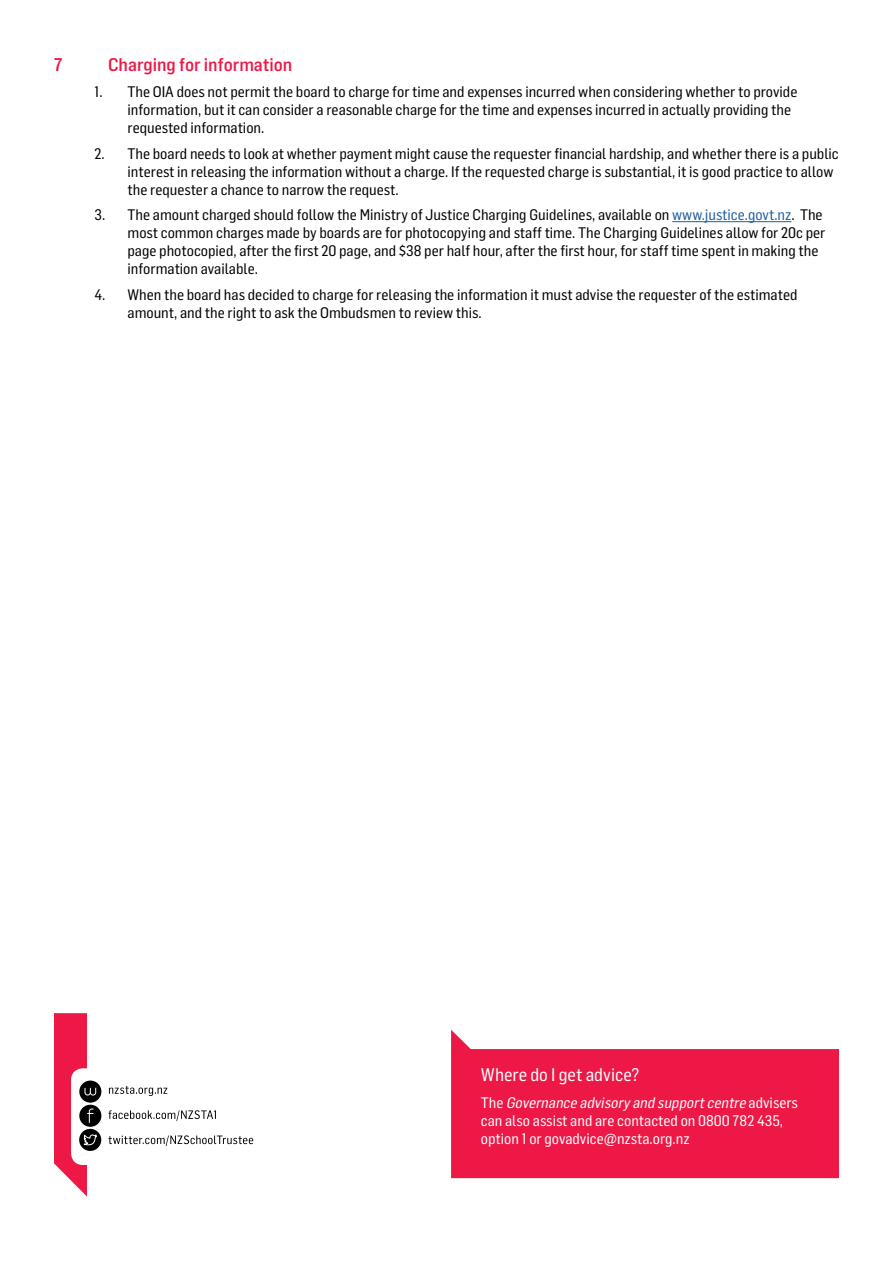
<style>
.page{position:relative;width:893px;height:1263px;background:#fff}
.page>*{position:absolute;margin:0;border:0;box-sizing:border-box;transform-origin:0 0}
.t1{font:500 18px "Flama Semicondensed";color:#ed1846}
.t2{font:18px "Flama Semicondensed Basic";color:#fff}
.t3{font:15px/18px "Flama Semicondensed Basic";color:#000}
.t4{font:15px/18px "Flama Semicondensed Basic";color:#fff}
.s1{color:#215e9e}
.s2{font-style:italic}
</style>
<div class="page">
<div style="left:79px;top:1105px;width:22px;height:22px;background:#000;border-radius:50%"></div>
<div style="left:79px;top:1080px;width:22px;height:23px;background:#000;border-radius:50%"></div>
<div style="left:79px;top:1129px;width:22px;height:22px;background:#000;border-radius:50%"></div>
<svg style="left:108px;top:1135px;width:145px;height:11px"></svg>
<svg style="left:108px;top:1110px;width:108px;height:11px"></svg>
<svg style="left:109px;top:1086px;width:58px;height:10px"></svg>
<svg style="left:54px;top:1013px;width:44px;height:183px"></svg>
<svg style="left:451px;top:1030px;width:388px;height:148px;background:#ef355d"></svg>
<hr style="left:672px;top:221px;width:119px;height:1px;background:#215e9e">
<p class="t1" style="left:54px;top:53px;width:10px">7</p>
<p class="t1" style="left:108px;top:53px;width:186px">Charging for information</p>
<p class="t3" style="left:128px;top:82px;width:671px;text-indent:-33px">1. The OIA does not permit the board to charge for time and expenses incurred when considering whether to provide information, but it can consider a reasonable charge for the time and expenses incurred in actually providing the requested information.</p>
<p class="t3" style="left:128px;top:144px;width:713px;text-indent:-33px">2. The board needs to look at whether payment might cause the requester financial hardship, and whether there is a public interest in releasing the information without a charge. If the requested charge is substantial, it is good practice to allow the requester a chance to narrow the request.</p>
<p class="t3" style="left:128px;top:205px;width:699px;text-indent:-33px">3. The amount charged should follow the Ministry of Justice Charging Guidelines, available on <span class="s1">www.justice.govt.nz</span>. The most common charges made by boards are for photocopying and staff time. The Charging Guidelines allow for 20c per page photocopied, after the first 20 page, and $38 per half hour, after the first hour, for staff time spent in making the information available.</p>
<p class="t3" style="left:128px;top:285px;width:671px;text-indent:-33px">4. When the board has decided to charge for releasing the information it must advise the requester of the estimated amount, and the right to ask the Ombudsmen to review this.</p>
<p class="t2" style="left:481px;top:1063px;width:160px">Where do I get advice?</p>
<p class="t4" style="left:481px;top:1093px;width:318px">T h e <span class="s2">Governance advisory and supportcentre</span> a d v i s e rs can also assist and are contacted on 0800 782 435, option 1 or govadvice@nzsta.org.nz</p>
</div>
